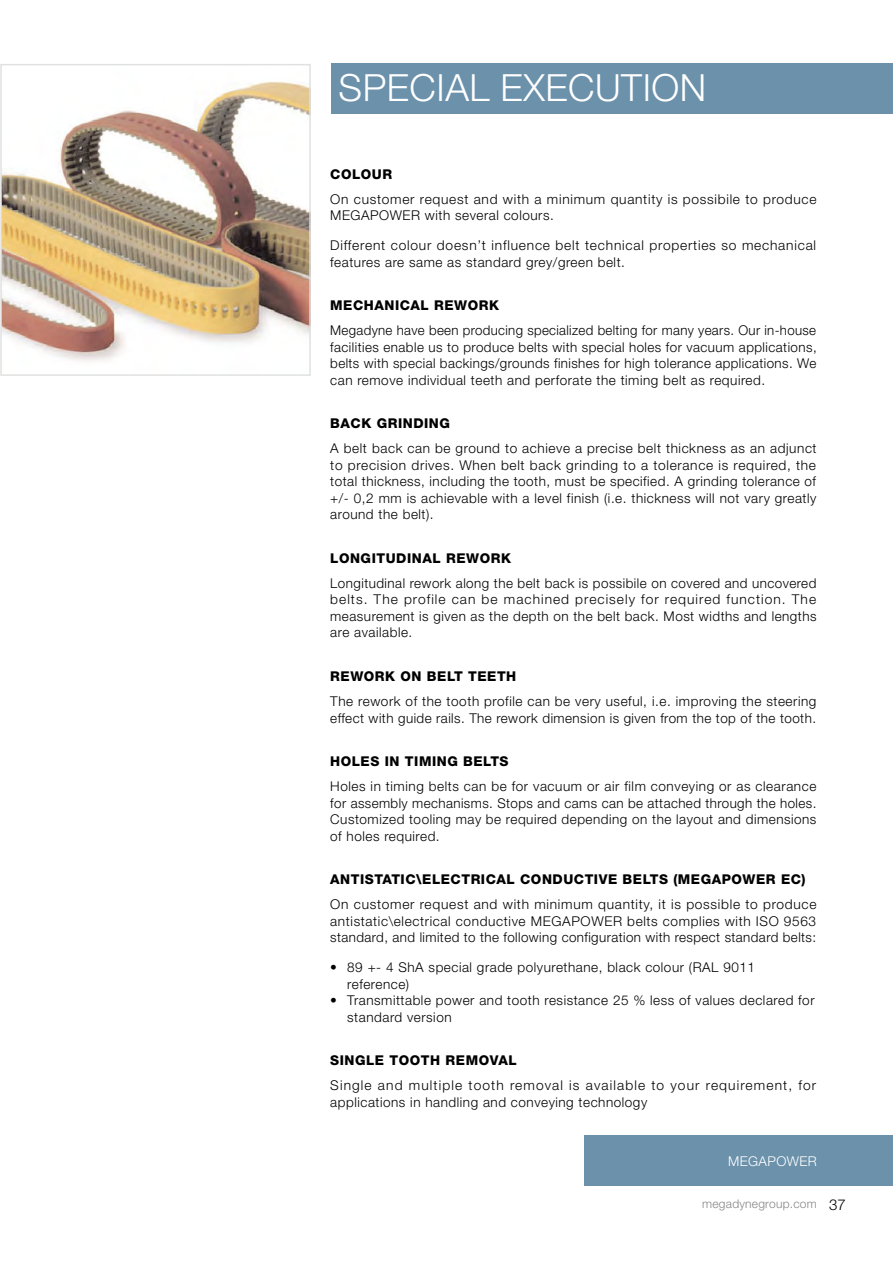
<style>
.page{position:relative;width:893px;height:1263px;background:#fff}
.page>*{position:absolute;margin:0;border:0;box-sizing:border-box;transform-origin:0 0}
.t1{font:300 37.5px "Helvetica Neue LT Std";letter-spacing:.015em;color:#fff}
.t2{font:300 13.5px/16.5px "Helvetica Neue LT Std";letter-spacing:.04em;color:#000}
.t3{font:800 13.5px "Helvetica Neue LT Std";letter-spacing:.04em;color:#000}
.t4{font:300 13.5px/16.5px "Helvetica Neue LT Std";letter-spacing:.08em;color:#000}
.t5{font:300 13.5px "Helvetica Neue LT Std";letter-spacing:.03em;color:#fff}
.t6{font:300 12px "Helvetica Neue LT Std";letter-spacing:.02em;color:#878787}
.s1{font-size:15px;color:#000}
</style>
<div class="page">
<div style="left:584px;top:1135px;width:309px;height:51px;background:#6b91ab"></div>
<div style="left:331px;top:64px;width:562px;height:50px;background:#6b91ab"></div>
<img style="left:3px;top:81px;width:305px;height:280px">
<div style="left:0;top:64px;width:311px;height:312px;border:2px solid #e1e1e1"></div>
<h1 class="t1" style="left:338px;top:65px;width:369px">SPECIAL EXECUTION</h1>
<p class="t3" style="left:330px;top:166px;width:63px">COLOUR</p>
<p class="t2" style="left:330px;top:191px;width:488px">On customer request and with a minimum quantity is possibile to produce<br>MEGAPOWER with several colours.</p>
<p class="t2" style="left:330px;top:237px;width:487px">Different colour doesn’t influence belt technical properties so mechanical features are same as standard grey/green belt.</p>
<p class="t3" style="left:330px;top:298px;width:170px">MECHANICAL REWORK</p>
<p class="t2" style="left:330px;top:322px;width:488px;text-align:justify">Megadyne have been producing specialized belting for many years. Our in-house facilities enable us to produce belts with special holes for vacuum applications, belts with special backings/grounds finishes for high tolerance applications. We can remove individual teeth and perforate the timing belt as required.</p>
<p class="t3" style="left:330px;top:416px;width:121px">BACK GRINDING</p>
<p class="t2" style="left:330px;top:440px;width:488px;text-align:justify">A belt back can be ground to achieve a precise belt thickness as an adjunct to precision drives. When belt back grinding to a tolerance is required, the total thickness, including the tooth, must be specified. A grinding tolerance of +/- 0,2 mm is achievable with a level finish (i.e. thickness will not vary greatly around the belt).</p>
<p class="t3" style="left:330px;top:550px;width:182px">LONGITUDINAL REWORK</p>
<p class="t2" style="left:330px;top:575px;width:488px;text-align:justify">Longitudinal rework along the belt back is possibile on covered and uncovered belts. The profile can be machined precisely for required function. The measurement is given as the depth on the belt back. Most widths and lengths are available.</p>
<p class="t3" style="left:330px;top:668px;width:188px">REWORK ON BELT TEETH</p>
<p class="t2" style="left:330px;top:693px;width:488px">The rework of the tooth profile can be very useful, i.e. improving the steering effect with guide rails. The rework dimension is given from the top of the tooth.</p>
<p class="t3" style="left:330px;top:753px;width:180px">HOLES IN TIMING BELTS</p>
<p class="t2" style="left:330px;top:778px;width:488px;text-align:justify">Holes in timing belts can be for vacuum or air film conveying or as clearance for assembly mechanisms. Stops and cams can be attached through the holes.<br>Customized tooling may be required depending on the layout and dimensions of holes required.</p>
<p class="t3" style="left:330px;top:871px;width:477px">ANTISTATIC\ELECTRICAL CONDUCTIVE BELTS (MEGAPOWER EC)</p>
<p class="t2" style="left:330px;top:896px;width:488px;text-align:justify">On customer request and with minimum quantity, it is possible to produce antistatic\electrical conductive MEGAPOWER belts complies with ISO 9563 standard, and limited to the following configuration with respect standard belts:</p>
<p class="t2" style="left:347px;top:959px;width:409px;text-indent:-17px">• 89 +- 4 ShA special grade polyurethane, black colour (RAL 9011 reference)</p>
<p class="t2" style="left:347px;top:992px;width:469px;text-indent:-17px">• Transmittable power and tooth resistance 25 % less of values declared for standard version</p>
<p class="t3" style="left:330px;top:1052px;width:188px">SINGLE TOOTH REMOVAL</p>
<p class="t4" style="left:330px;top:1077px;width:487px">Single and multiple tooth removal is available to your requirement, for applications in handling and conveying technology</p>
<p class="t5" style="left:728px;top:1153px;width:90px">MEGAPOWER</p>
<p class="t6" style="left:702px;top:1196px;width:145px">megadynegroup.com <span class="s1">37</span></p>
</div>
